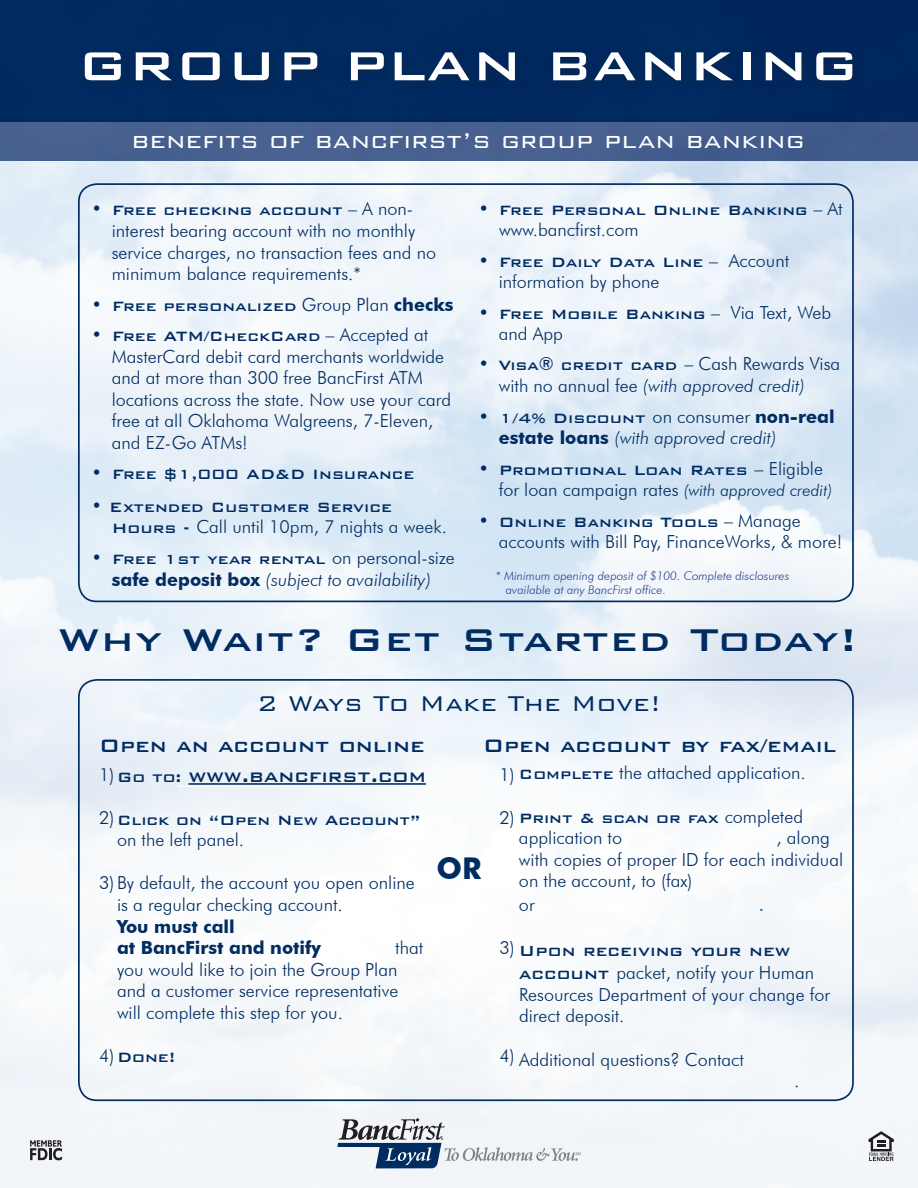
<style>
.page{position:relative;width:918px;height:1188px;background:#fff}
.page>*{position:absolute;margin:0;border:0;box-sizing:border-box;transform-origin:0 0}
.t1{font:500 54px "Bank Gothic BT";color:#fff;scale:1.09 1}
.t2{font:500 42px "Bank Gothic BT";letter-spacing:.02em;color:#002c62;scale:1.09 1}
.t3{font:700 30px "Futura BT";color:#002c62}
.t4{font:300 28.5px "Bank Gothic BT";color:#fff}
.t5{font:300 28.5px "Bank Gothic BT";color:#002c62}
.t6{font:500 24px "Bank Gothic BT";color:#002c62}
.t7{font:500 22.5px "Bank Gothic BT";color:#002c62}
.t8{font:500 19.5px "Bank Gothic BT";color:#002c62}
.t9{font:500 19.5px "Futura BT";color:#0c73ba}
.t10{font:300 18px/21.6px "Futura BT";color:#002c62}
.t11{font:500 18px "Bank Gothic BT";color:#002c62}
.t12{font:italic 300 18px "Futura BT";color:#002c62}
.t13{font:700 18px/21.6px "Futura BT";color:#002c62}
.t14{font:italic 300 12px/14.4px "Futura BT";color:#253f8e}
.s1{font-family:"Futura BT";font-weight:300}
.s2{font-family:"Futura BT";font-weight:700}
.s3{font-family:"Bank Gothic BT";font-weight:500}
.s4{font-weight:700;font-style:normal}
.s5{font-style:normal}
.s6{font-style:italic;font-size:16.5px}
.s7{color:#1767b3}
.s8{font-size:18px}
.s9{font-family:"Bank Gothic BT";font-weight:500;font-size:19.5px}
</style>
<div class="page">
<img style="left:0;top:0;width:918px;height:1188px">
<div style="left:78px;top:183px;width:776px;height:419px;border:2px solid #002c62;border-radius:18px"></div>
<svg style="left:337px;top:1118px;width:244px;height:50px"></svg>
<div style="left:78px;top:679px;width:776px;height:422px;border:2px solid #002c62;border-radius:18px"></div>
<hr style="left:188px;top:783px;width:238px;height:2px;background:#002c62">
<div style="left:77px;top:46px;width:788px;height:48px;background:#01285c"></div>
<svg style="left:30px;top:1140px;width:32px;height:20px"></svg>
<svg style="left:869px;top:1131px;width:25px;height:30px"></svg>
<hr style="left:178px;top:786px;width:182px;height:1px;background:#fff">
<h1 class="t1" style="left:78px;top:36px;width:44px">GROU</h1>
<h1 class="t1" style="left:277px;top:36px;width:178px">P PLAN</h1>
<h1 class="t1" style="left:545px;top:36px;width:41px">BANKING</h1>
<h3 class="t4" style="left:131px;top:125px;width:675px">benefits of bancfirst’s group plan banking</h3>
<p class="t11" style="left:92px;top:201px;width:323px">• Free checking account <span class="s1">– A non-</span></p>
<p class="t10" style="left:112px;top:220px;width:326px">interest bearing account with no monthly service charges, no transaction fees and no minimum balance requirements.*</p>
<p class="t11" style="left:92px;top:296px;width:364px">• Free personalized <span class="s1">Group Plan</span> <span class="s2">checks</span></p>
<p class="t11" style="left:92px;top:326px;width:338px">• Free ATM/CheckCard <span class="s1">– Accepted at</span></p>
<p class="t10" style="left:112px;top:345px;width:341px">MasterCard debit card merchants worldwide and at more than 300 free BancFirst ATM locations across the state. Now use your card free at all Oklahoma Walgreens, 7-Eleven, and EZ-Go ATMs!</p>
<p class="t11" style="left:92px;top:465px;width:324px">• Free $1,000 AD&amp;D Insurance</p>
<p class="t11" style="left:92px;top:497px;width:302px">• Extended Customer Service</p>
<p class="t10" style="left:112px;top:516px;width:337px"><span class="s3">Hours -</span> Call until 10pm, 7 nights a week.</p>
<p class="t11" style="left:92px;top:549px;width:365px">• Free 1st year rental <span class="s1">on personal-size</span></p>
<p class="t12" style="left:112px;top:568px;width:321px"><span class="s4">safe deposit box</span> (subject to availability)</p>
<p class="t11" style="left:479px;top:201px;width:366px">• Free Personal Online Banking <span class="s1">– At</span></p>
<p class="t10" style="left:499px;top:219px;width:141px">www.bancfirst.com</p>
<p class="t11" style="left:479px;top:253px;width:312px">• Free Daily Data Line <span class="s1">– Account</span></p>
<p class="t10" style="left:499px;top:271px;width:162px">information by phone</p>
<p class="t11" style="left:479px;top:304px;width:354px">• Free Mobile Banking <span class="s1">– Via Text, Web</span></p>
<p class="t10" style="left:499px;top:323px;width:66px">and App</p>
<p class="t11" style="left:479px;top:356px;width:363px">• Visa® credit card <span class="s1">– Cash Rewards Visa</span></p>
<p class="t12" style="left:499px;top:375px;width:308px"><span class="s5">with no annual fee</span> (with approved credit)</p>
<p class="t11" style="left:479px;top:408px;width:358px">• 1/4% Discount <span class="s1">on consumer</span> <span class="s2">non-real</span></p>
<p class="t12" style="left:499px;top:427px;width:279px"><span class="s4">estate loans</span> (with approved credit)</p>
<p class="t11" style="left:479px;top:460px;width:346px">• Promotional Loan Rates <span class="s1">– Eligible</span></p>
<p class="t10" style="left:499px;top:479px;width:335px">for loan campaign rates <span class="s6">(with approved credit)</span></p>
<p class="t11" style="left:479px;top:512px;width:324px">• Online Banking Tools <span class="s1">– Manage</span></p>
<p class="t10" style="left:499px;top:530px;width:345px">accounts with Bill Pay, FinanceWorks, &amp; more!</p>
<p class="t14" style="left:506px;top:568px;width:285px;text-indent:-10px">* Minimum opening deposit of $100. Complete disclosures available at any BancFirst office<span class="s7">.</span></p>
<h2 class="t2" style="left:58px;top:617px;width:735px">Why Wait? G et Started Today!</h2>
<h3 class="t5" style="left:257px;top:688px;width:406px">2 Ways To Make The Move!</h3>
<h3 class="t6" style="left:99px;top:733px;width:327px">O pen an account online</h3>
<h3 class="t6" style="left:483px;top:733px;width:354px">O pen account by fax/email</h3>
<p class="t10" style="left:99px;top:764px;width:17px">1)</p>
<p class="t11" style="left:99px;top:810px;width:323px"><span class="s1">2)</span>Click on “O pen N ew Account”</p>
<p class="t7" style="left:117px;top:764px;width:310px"><span class="s8">G o to:</span> www.bancfirst.com</p>
<p class="t10" style="left:117px;top:829px;width:129px">on the left panel.</p>
<p class="t10" style="left:99px;top:872px;width:317px">3)By default, the account you open online</p>
<p class="t10" style="left:117px;top:894px;width:227px">is a regular checking account.</p>
<p class="t13" style="left:117px;top:915px;width:206px">You must call<br>at BancFirst and notify</p>
<p class="t10" style="left:117px;top:937px;width:308px;text-indent:278px">that you would like to join the Group Plan and a customer service representative will complete this step for you.</p>
<p class="t11" style="left:99px;top:1048px;width:78px"><span class="s1">4)</span>Done!</p>
<h3 class="t3" style="left:437px;top:850px;width:46px">OR</h3>
<p class="t10" style="left:500px;top:762px;width:308px">1) <span class="s3">Complete</span> the attached application.</p>
<p class="t11" style="left:500px;top:808px;width:305px"><span class="s1">2)</span> Print &amp; scan or fax <span class="s1">completed</span></p>
<p class="t10" style="left:519px;top:827px;width:105px">application to</p>
<p class="t10" style="left:519px;top:827px;width:326px;text-indent:257px">, along with copies of proper ID for each individual on the account, to (fax)</p>
<p class="t10" style="left:519px;top:893px;width:17px">or</p>
<p class="t9" style="left:759px;top:892px;width:7px">.</p>
<p class="t8" style="left:519px;top:940px;width:273px">U pon receiving your new</p>
<p class="t10" style="left:519px;top:962px;width:313px"><span class="s9">account</span> packet, notify your Human<br>Resources Department of your change for direct deposit.</p>
<p class="t10" style="left:519px;top:1048px;width:227px">Additional questions? Contact</p>
<p class="t10" style="left:794px;top:1070px;width:7px">.</p>
<p class="t10" style="left:500px;top:936px;width:17px">3)</p>
<p class="t10" style="left:500px;top:1044px;width:17px">4)</p>
</div>
